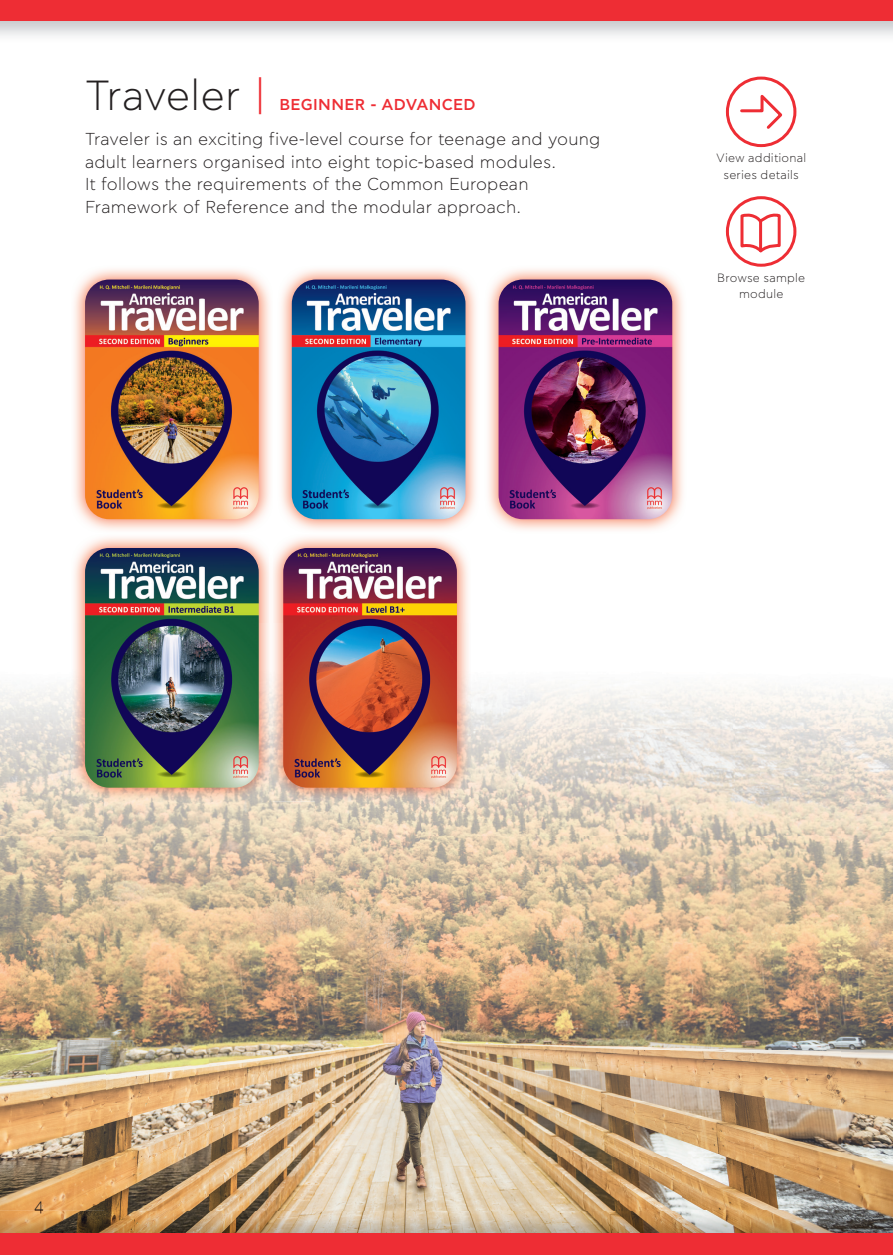
<style>
.page{position:relative;width:893px;height:1255px;background:#fff}
.page>*{position:absolute;margin:0;border:0;box-sizing:border-box;transform-origin:0 0}
.t1{font:300 42px "CF Asty Std";letter-spacing:.005em;color:#231f20}
.t2{font:300 17.25px/22.5px "CF Asty Std";letter-spacing:.01em;color:#231f20}
.t3{font:300 16.5px "CF Asty Std";color:#231f20}
.t4{font:500 15.75px "CF Asty Std";letter-spacing:.02em;color:#ee2d34}
.t5{font:300 12px/16.5px "CF Asty Std";letter-spacing:.02em;color:#231f20;text-align:center}
.s1{color:#ee2d34}
</style>
<div class="page">
<img style="left:840px;top:677px;width:53px;height:480px">
<img style="left:0;top:730px;width:105px;height:480px">
<img style="left:420px;top:730px;width:421px;height:427px">
<img style="left:105px;top:801px;width:315px;height:409px">
<img style="left:420px;top:1157px;width:473px;height:53px">
<img style="left:488px;top:269px;width:195px;height:261px">
<img style="left:499px;top:279px;width:173px;height:240px">
<img style="left:273px;top:537px;width:195px;height:86px">
<img style="left:273px;top:623px;width:10px;height:89px">
<img style="left:421px;top:623px;width:50px;height:178px">
<img style="left:273px;top:712px;width:148px;height:89px">
<img style="left:283px;top:548px;width:174px;height:239px">
<img style="left:71px;top:269px;width:202px;height:532px">
<img style="left:85px;top:279px;width:174px;height:240px">
<img style="left:281px;top:269px;width:195px;height:261px">
<img style="left:292px;top:279px;width:173px;height:240px">
<img style="left:85px;top:548px;width:174px;height:239px">
<div style="left:726px;top:77px;width:70px;height:70px;border:3px solid #ee2d34;border-radius:50%"></div>
<svg style="left:740px;top:89px;width:45px;height:40px"></svg>
<div style="left:726px;top:196px;width:70px;height:71px;border:3px solid #ee2d34;border-radius:50%"></div>
<svg style="left:740px;top:213px;width:41px;height:40px"></svg>
<div style="left:0;top:0;width:893px;height:21px;background:#ee2d34"></div>
<img style="left:0;top:1210px;width:893px;height:23px">
<svg style="left:35px;top:1201px;width:8px;height:12px"></svg>
<div style="left:0;top:1233px;width:893px;height:21px;background:#ee2d34"></div>
<h1 class="t1" style="left:85px;top:73px;width:183px">Traveler <span class="s1">|</span></h1>
<p class="t4" style="left:279px;top:96px;width:198px">BEGINNER - ADVANCED</p>
<p class="t2" style="left:85px;top:129px;width:517px">Traveler is an exciting five-level course for teenage and young adult learners organised into eight topic-based modules.<br>It follows the requirements of the Common European Framework of Reference and the modular approach.</p>
<p class="t5" style="left:716px;top:150px;width:92px">View additional series details</p>
<p class="t5" style="left:717px;top:270px;width:89px">Browse sample module</p>
<p class="t3" style="left:34px;top:1198px;width:11px">4</p>
</div>
